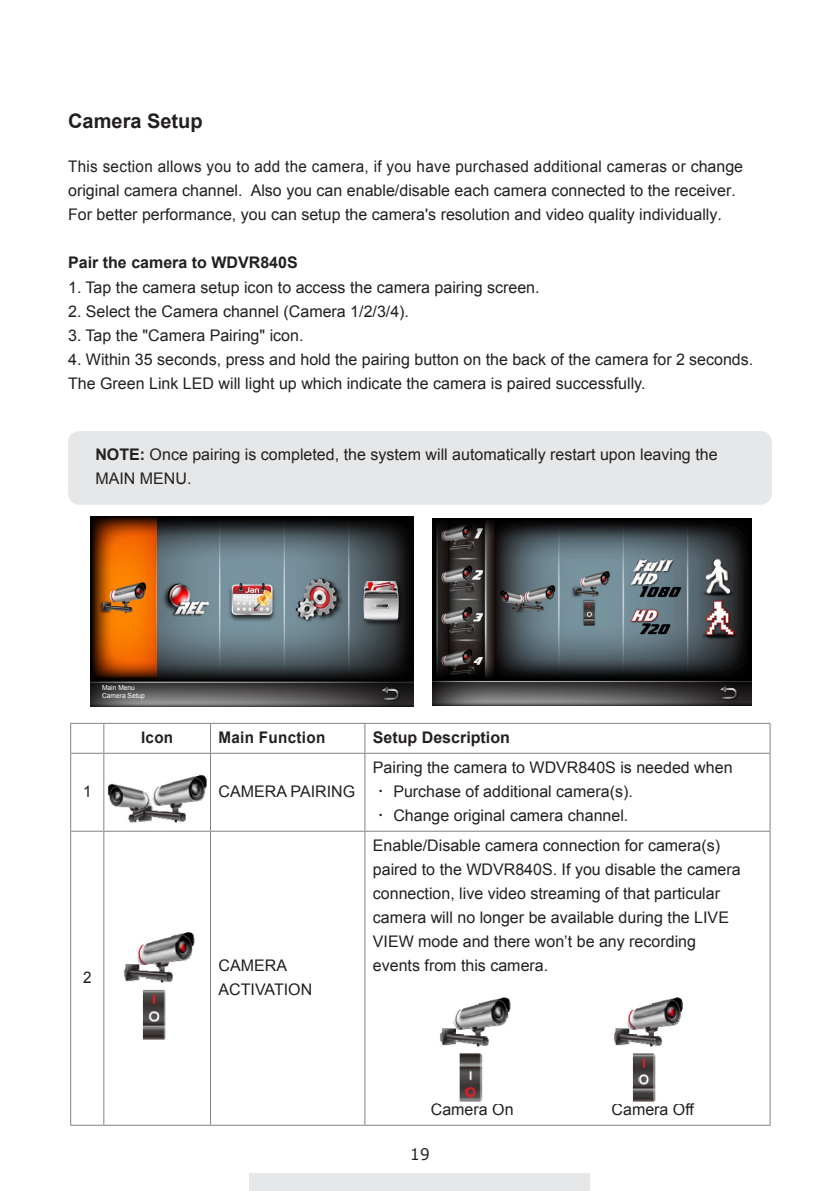
<style>
.page{position:relative;width:840px;height:1191px;background:#fff}
.page>*{position:absolute;margin:0;border:0;box-sizing:border-box;transform-origin:0 0}
.t1{font:700 20px "Arial";color:#231f20}
.t2{font:16px/24px "Arial";color:#231f20}
.t3{font:16px/24px "Arial";color:#231f20;scale:.95 1}
.t4{font:700 16px "Arial";color:#231f20}
.t5{font:700 16px "Arial";letter-spacing:.02em;color:#231f20;scale:.95 1}
.t6{font:700 16px "Arial";color:#231f20;scale:.95 1}
.t7{font:16px "Verdana";color:#231f20;scale:.95 1}
.t8{font:7px/8px "Arial";color:#fff;scale:.95 1}
.s1{font-style:inherit}
.s2{font-weight:700}
.s3{font-family:"Adobe Ming Std";font-weight:300}
</style>
<div class="page">
<div style="left:249px;top:1174px;width:341px;height:17px;background:#e6e7e9"></div>
<div style="left:68px;top:431px;width:703px;height:74px;background:#e6e7e9;border-radius:11px"></div>
<hr style="left:70px;top:723px;width:34px;height:1px;background:#808285">
<svg style="left:70px;top:724px;width:1px;height:28px"></svg>
<hr style="left:104px;top:723px;width:106px;height:1px;background:#808285">
<svg style="left:103px;top:724px;width:1px;height:28px"></svg>
<hr style="left:210px;top:723px;width:154px;height:1px;background:#808285">
<svg style="left:210px;top:724px;width:1px;height:28px"></svg>
<hr style="left:364px;top:723px;width:406px;height:1px;background:#808285">
<svg style="left:364px;top:724px;width:1px;height:28px"></svg>
<svg style="left:769px;top:724px;width:1px;height:28px"></svg>
<hr style="left:70px;top:752px;width:34px;height:1px;background:#808285">
<hr style="left:70px;top:753px;width:1px;height:77px;background:#808285">
<hr style="left:104px;top:752px;width:106px;height:1px;background:#808285">
<hr style="left:103px;top:753px;width:1px;height:77px;background:#808285">
<hr style="left:210px;top:752px;width:154px;height:1px;background:#808285">
<hr style="left:210px;top:753px;width:1px;height:77px;background:#808285">
<hr style="left:364px;top:752px;width:406px;height:1px;background:#808285">
<hr style="left:364px;top:753px;width:1px;height:77px;background:#808285">
<hr style="left:769px;top:753px;width:1px;height:77px;background:#808285">
<hr style="left:70px;top:830px;width:34px;height:1px;background:#808285">
<hr style="left:70px;top:831px;width:1px;height:293px;background:#808285">
<hr style="left:104px;top:830px;width:106px;height:1px;background:#808285">
<hr style="left:103px;top:831px;width:1px;height:293px;background:#808285">
<hr style="left:210px;top:830px;width:154px;height:1px;background:#808285">
<hr style="left:210px;top:831px;width:1px;height:293px;background:#808285">
<hr style="left:364px;top:830px;width:406px;height:1px;background:#808285">
<hr style="left:364px;top:831px;width:1px;height:293px;background:#808285">
<hr style="left:769px;top:831px;width:1px;height:293px;background:#808285">
<hr style="left:70px;top:1124px;width:34px;height:1px;background:#808285">
<hr style="left:104px;top:1124px;width:106px;height:1px;background:#808285">
<hr style="left:210px;top:1124px;width:154px;height:1px;background:#808285">
<hr style="left:364px;top:1124px;width:406px;height:1px;background:#808285">
<img style="left:108px;top:775px;width:99px;height:48px">
<img style="left:124px;top:932px;width:71px;height:108px">
<img style="left:440px;top:997px;width:71px;height:105px">
<img style="left:614px;top:997px;width:69px;height:105px">
<img style="left:90px;top:517px;width:323px;height:189px">
<img style="left:432px;top:518px;width:319px;height:187px">
<img style="left:92px;top:517px;width:64px;height:161px">
<p class="t1" style="left:68px;top:107px;width:136px">Camera Setup</p>
<p class="t3" style="left:68px;top:155px;width:711px">This section allows you to add the camera, if you have purchased addition<span class="s1">al</span> cameras or change original camera channel. Also you can enable/disable each camera connected to the receiver.<br>For better performance, you can setup the camera's resolution and video quality individually.</p>
<p class="t4" style="left:68px;top:252px;width:231px">Pair the camera to WDVR840S</p>
<p class="t2" style="left:68px;top:275px;width:473px">1. Tap the camera setup icon to access the camera pairing screen.</p>
<p class="t2" style="left:68px;top:299px;width:342px">2. Select the Camera channel (Camera 1/2/3/4).</p>
<p class="t2" style="left:68px;top:323px;width:237px">3. Tap the "Camera Pairing" icon.</p>
<p class="t2" style="left:68px;top:347px;width:686px">4. Within 35 seconds, press and hold the pairing button on the back of the camera for 2 seconds.<br>The Green Link LED will light up which indicate the camera is paired successfully.</p>
<p class="t2" style="left:95px;top:443px;width:623px"><span class="s2">NOTE:</span> Once pairing is completed, the system will automatically restart upon leaving the<br>MAIN MENU.</p>
<p class="t8" style="left:102px;top:684px;width:47px">Main Menu<br>Camera Setup</p>
<p class="t6" style="left:141px;top:727px;width:35px">Icon</p>
<p class="t5" style="left:218px;top:727px;width:114px">Main Function</p>
<p class="t4" style="left:372px;top:727px;width:138px">Setup Description</p>
<p class="t3" style="left:83px;top:779px;width:10px">1</p>
<p class="t2" style="left:218px;top:779px;width:138px">CAMERA PAIRING</p>
<p class="t3" style="left:83px;top:965px;width:10px">2</p>
<p class="t2" style="left:218px;top:953px;width:70px">CAMERA</p>
<p class="t2" style="left:218px;top:977px;width:95px">ACTIVATION</p>
<p class="t2" style="left:372px;top:755px;width:361px">Pairing the camera to WDVR840S is needed when</p>
<p class="t2" style="left:372px;top:779px;width:261px"><span class="s3">‧</span> Purchase of additional camera(s).</p>
<p class="t2" style="left:372px;top:803px;width:257px"><span class="s3">‧</span> Change original camera channel.</p>
<p class="t2" style="left:372px;top:833px;width:369px">Enable/Disable camera connection for camera(s) paired to the WDVR840S. If you disable the camera connection, live video streaming of that particular camera will no longer be available during the LIVE VIEW mode and there won’t be any recording events from this camera.</p>
<p class="t2" style="left:430px;top:1097px;width:84px">Camera On</p>
<p class="t2" style="left:611px;top:1097px;width:84px">Camera Off</p>
<p class="t7" style="left:410px;top:1143px;width:22px">19</p>
</div>
